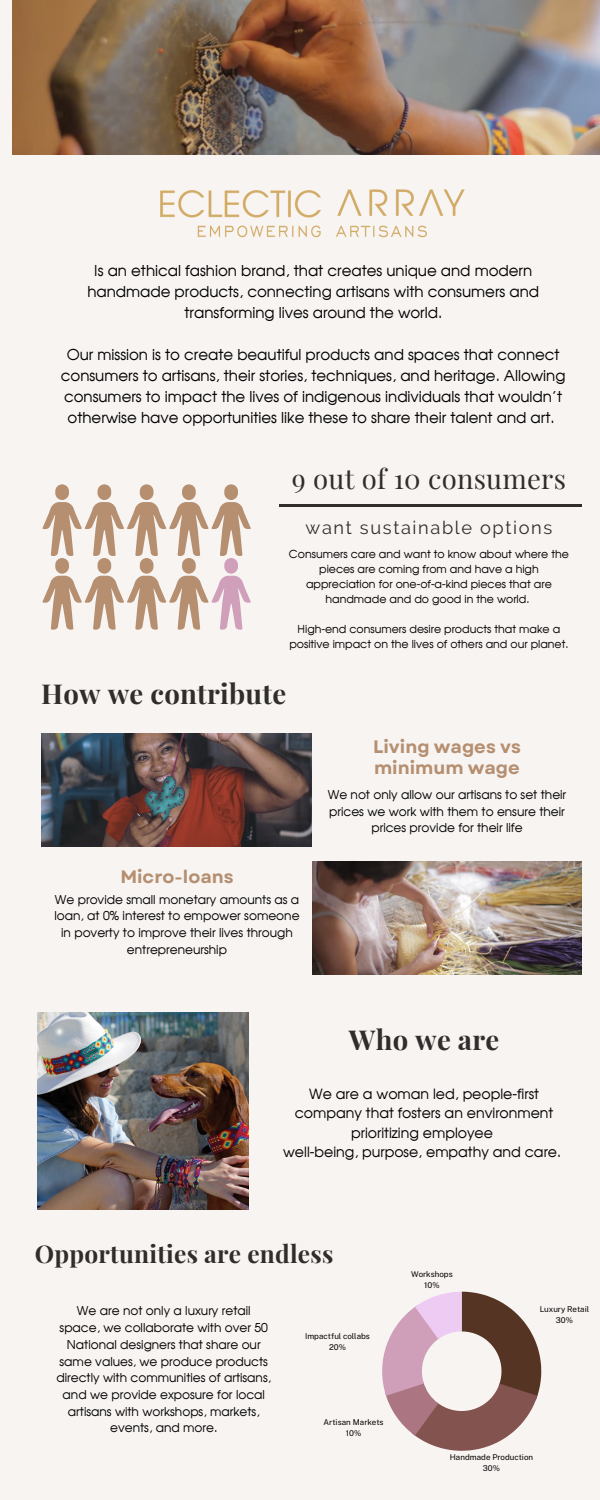
<style>
.page{position:relative;width:600px;height:1500px;background:#f8f4f2}
.page>*{position:absolute;margin:0;border:0;box-sizing:border-box;transform-origin:0 0}
.t1{font:700 27.5px "Playfair Display";letter-spacing:.01em;color:#302e2c}
.t2{font:27.5px "Playfair Display";letter-spacing:.01em;color:#302e2c}
.t3{font:700 24.5px "Playfair Display";letter-spacing:.01em;color:#302e2c}
.t4{font:18.2px "Raleway";letter-spacing:.09em;color:#302e2c}
.t5{font:700 18px/21px "Garet";color:#b58f70}
.t6{font:15px/21px "Avalon Plain";color:#000;text-align:center}
.t7{font:14.2px/19.5px "Avalon Plain";color:#000;text-align:center}
.t8{font:12.2px/16.7px "Avalon Plain";color:#000;text-align:center}
.t9{font:11px/15px "Avalon Plain";color:#000;text-align:center}
.t10{font:8px/11.1px "Public Sans";color:#000;text-align:center}
</style>
<div class="page">
<img style="left:12px;top:0;width:588px;height:155px">
<svg style="left:42px;top:484px;width:209px;height:146px"></svg>
<img style="left:160px;top:189px;width:305px;height:49px">
<img style="left:38px;top:1013px;width:211px;height:196px">
<hr style="left:279px;top:505px;width:303px;height:2px;background:#302e2c">
<svg style="left:382px;top:1292px;width:159px;height:159px"></svg>
<img style="left:42px;top:734px;width:270px;height:113px">
<img style="left:312px;top:861px;width:270px;height:113px">
<p class="t6" style="left:87px;top:262px;width:453px">Is an ethical fashion brand, that creates unique and modern handmade products, connecting artisans with consumers and transforming lives around the world.</p>
<p class="t6" style="left:61px;top:346px;width:506px">Our mission is to create beautiful products and spaces that connect consumers to artisans, their stories, techniques, and heritage. Allowing consumers to impact the lives of indigenous individuals that wouldn’t otherwise have opportunities like these to share their talent and art.</p>
<h1 class="t2" style="left:292px;top:459px;width:276px">9 out of 10 consumers</h1>
<h3 class="t4" style="left:306px;top:517px;width:248px">want sustainable options</h3>
<p class="t9" style="left:289px;top:547px;width:282px">Consumers care and want to know about where the pieces are coming from and have a high appreciation for one-of-a-kind pieces that are handmade and do good in the world.</p>
<p class="t9" style="left:289px;top:622px;width:281px">High-end consumers desire products that make a positive impact on the lives of others and our planet.</p>
<h1 class="t1" style="left:41px;top:674px;width:247px">How we contribute</h1>
<h3 class="t5" style="left:120px;top:867px;width:115px">Micro-loans</h3>
<p class="t8" style="left:54px;top:892px;width:247px">We provide small monetary amounts as a loan, at 0% interest to empower someone in poverty to improve their lives through entrepreneurship</p>
<h3 class="t5" style="left:373px;top:736px;width:149px">Living wages vs minimum wage</h3>
<p class="t8" style="left:328px;top:788px;width:240px">We not only allow our artisans to set their prices we work with them to ensure their prices provide for their life</p>
<h1 class="t1" style="left:349px;top:1021px;width:152px">Who we are</h1>
<p class="t7" style="left:283px;top:1085px;width:279px">We are a woman led, people-first company that fosters an environment prioritizing employee<br>well-being, purpose, empathy and care.</p>
<h2 class="t3" style="left:35px;top:1236px;width:300px">Opportunities are endless</h2>
<p class="t8" style="left:56px;top:1304px;width:216px">We are not only a luxury retail space, we collaborate with over 50<br>National designers that share our same values, we produce products directly with communities of artisans, and we provide exposure for local artisans with workshops, markets, events, and more.</p>
<p class="t10" style="left:305px;top:1330px;width:66px">Impactful collabs<br>20%</p>
<p class="t10" style="left:324px;top:1417px;width:62px">Artisan Markets<br>10%</p>
<p class="t10" style="left:411px;top:1269px;width:43px">Workshops<br>10%</p>
<p class="t10" style="left:540px;top:1304px;width:51px">Luxury Retail<br>30%</p>
<p class="t10" style="left:450px;top:1452px;width:85px">Handmade Production<br>30%</p>
</div>
